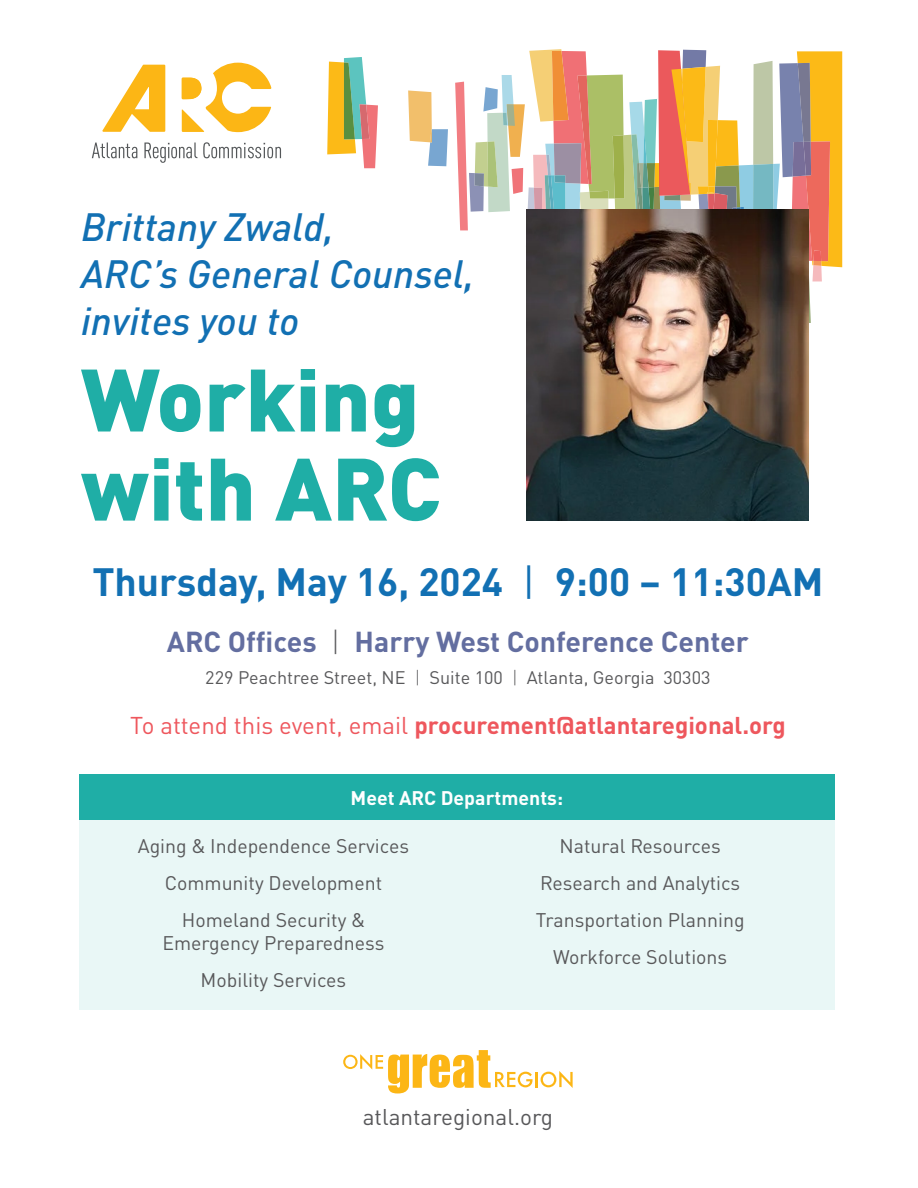
<style>
.page{position:relative;width:918px;height:1188px;background:#fff}
.page>*{position:absolute;margin:0;border:0;box-sizing:border-box;transform-origin:0 0}
.t1{font:900 87px/89.1px "DIN Pro";color:#1faea6}
.t2{font:italic 500 39px/46.8px "DIN Pro";color:#1270b3}
.t3{font:700 39px "DIN Pro";color:#1270b3}
.t4{font:700 28.5px "DIN Pro";color:#636ea0}
.t5{font:700 24px "DIN Pro";color:#ee575d}
.t6{font:22.5px "DIN Pro";color:#58585a}
.t7{font:19.5px/23.4px "DIN Pro";color:#58585a;text-align:center}
.t8{font:700 19.5px "DIN Pro";color:#fff}
.t9{font:18px "DIN Pro";color:#58585a}
.s1{font-weight:400}
.s2{font-weight:300;color:#58585a}
.s3{font-weight:300}
</style>
<div class="page">
<div style="left:79px;top:818px;width:756px;height:192px;background:#e9f7f6"></div>
<svg style="left:408px;top:90px;width:40px;height:76px"></svg>
<svg style="left:327px;top:57px;width:51px;height:111px"></svg>
<svg style="left:455px;top:49px;width:387px;height:294px"></svg>
<hr style="left:535px;top:1072px;width:3px;height:15px;background:#fcb615">
<svg style="left:541px;top:1071px;width:32px;height:17px"></svg>
<svg style="left:343px;top:1050px;width:190px;height:44px"></svg>
<svg style="left:92px;top:143px;width:45px;height:15px"></svg>
<svg style="left:144px;top:143px;width:53px;height:20px"></svg>
<svg style="left:203px;top:142px;width:78px;height:16px"></svg>
<svg style="left:102px;top:65px;width:63px;height:67px"></svg>
<svg style="left:182px;top:63px;width:89px;height:69px"></svg>
<img style="left:526px;top:210px;width:282px;height:311px">
<div style="left:79px;top:775px;width:756px;height:45px;background:#1faea6"></div>
<p class="t2" style="left:81px;top:202px;width:254px">Brittany Zwald,</p>
<p class="t2" style="left:81px;top:248px;width:395px">ARC’s General Counsel, invites you to</p>
<p class="t1" style="left:81px;top:350px;width:361px">Working with ARC</p>
<p class="t3" style="left:92px;top:551px;width:733px">Thursday, May 16, 2024 <span class="s1">|</span> 9:00 – 11:30AM</p>
<p class="t4" style="left:167px;top:619px;width:583px">ARC Offices <span class="s2">|</span> Harry West Conference Center</p>
<p class="t9" style="left:205px;top:664px;width:507px">229 Peachtree Street, NE <span class="s3">|</span> Suite 100 <span class="s3">|</span> Atlanta, Georgia 30303</p>
<p class="t5" style="left:130px;top:707px;width:657px"><span class="s1">To attend this event, email</span> procurement@atlantaregional.org</p>
<p class="t8" style="left:351px;top:782px;width:214px">Meet ARC Departments:</p>
<p class="t7" style="left:138px;top:833px;width:273px">Aging &amp; Independence Services</p>
<p class="t7" style="left:165px;top:870px;width:219px">Community Development</p>
<p class="t7" style="left:162px;top:907px;width:224px">Homeland Security &amp;<br>Emergency Preparedness</p>
<p class="t7" style="left:201px;top:967px;width:147px">Mobility Services</p>
<p class="t7" style="left:560px;top:833px;width:163px">Natural Resources</p>
<p class="t7" style="left:540px;top:870px;width:202px">Research and Analytics</p>
<p class="t7" style="left:536px;top:907px;width:210px">Transportation Planning</p>
<p class="t7" style="left:553px;top:944px;width:176px">Workforce Solutions</p>
<p class="t6" style="left:363px;top:1100px;width:192px">atlantaregional.org</p>
</div>
